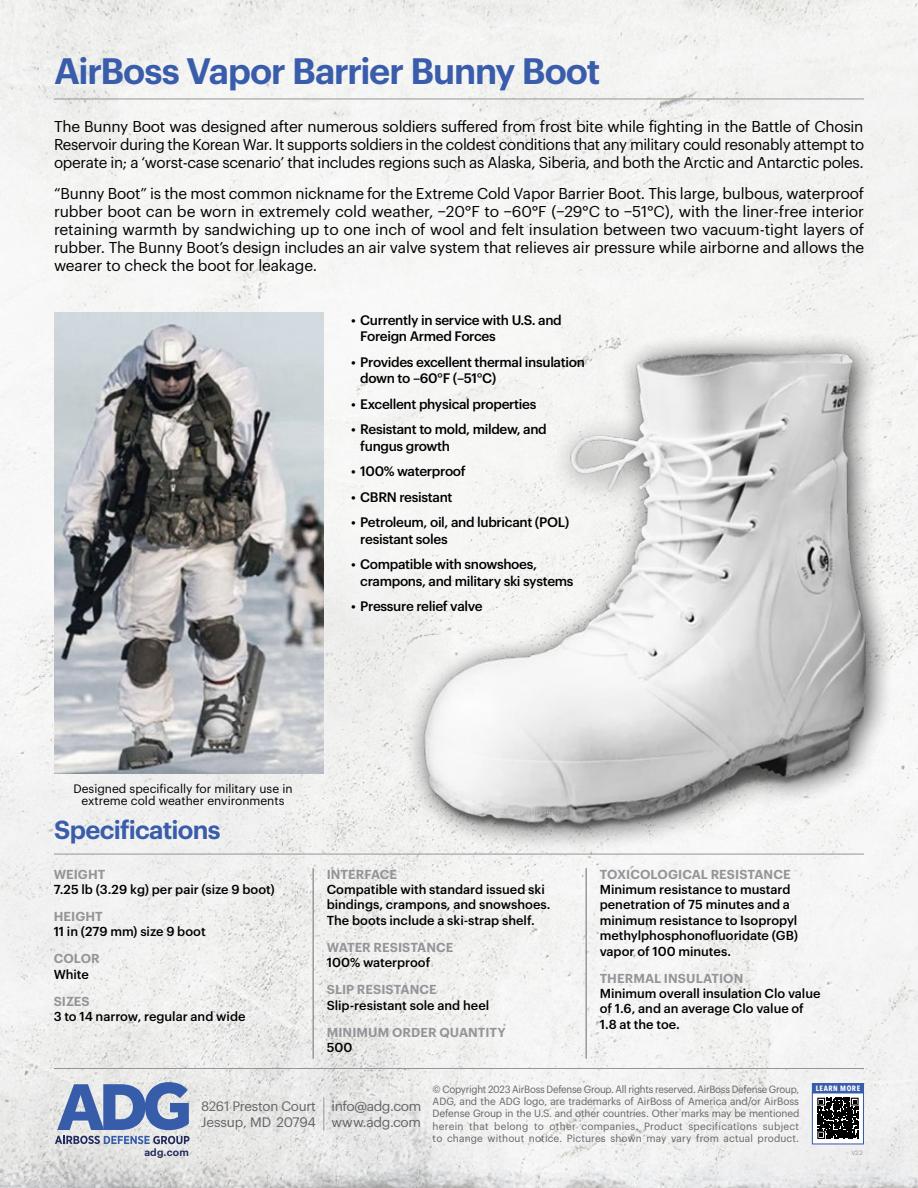
<style>
.page{position:relative;width:918px;height:1188px;background:#fff}
.page>*{position:absolute;margin:0;border:0;box-sizing:border-box;transform-origin:0 0}
.t1{font:600 36px "Graphik";letter-spacing:-.03em;color:#395daa}
.t2{font:600 25.5px "Graphik";letter-spacing:-.03em;color:#395daa}
.t3{font:15.3px/18px "Graphik";letter-spacing:-.02em;color:#000;text-align:justify}
.t4{font:500 13.5px/16.5px "Graphik";letter-spacing:-.025em;color:#000}
.t5{font:13.35px/16.5px "Graphik";letter-spacing:-.02em;color:#636466}
.t6{font:500 12.75px/15.5px "Graphik";color:#000}
.t7{font:600 12.75px "Graphik";letter-spacing:.005em;color:#939598}
.t8{font:12px/12px "Graphik";color:#000;text-align:center}
.t9{font:10.35px/12.3px "Graphik";letter-spacing:.015em;color:#636466;text-align:justify;scale:.94 1}
.t10{font:600 10.2px "Graphik";letter-spacing:.02em;color:#202a5d}
.t11{font:700 7.65px "Avenir Next Condensed";letter-spacing:.075em;color:#fff}
.t12{font:6.15px "Graphik";color:#939598}
</style>
<div class="page">
<img style="left:0;top:0;width:639px;height:1188px">
<img style="left:0;top:981px;width:404px;height:50px">
<div style="left:576px;top:0;width:342px;height:311px;background:#f3f3f2"></div>
<img style="left:639px;top:868px;width:279px;height:320px">
<img style="left:0;top:515px;width:505px;height:466px">
<div style="left:390px;top:332px;width:504px;height:562px;background:#f5f5f5"></div>
<img style="left:388px;top:311px;width:530px;height:557px">
<img style="left:54px;top:312px;width:270px;height:462px">
<hr style="left:313px;top:868px;width:1px;height:191px;background:#939598">
<hr style="left:586px;top:868px;width:1px;height:191px;background:#939598">
<hr style="left:54px;top:854px;width:810px;height:1px;background:#939598">
<hr style="left:54px;top:99px;width:810px;height:1px;background:#939598">
<hr style="left:54px;top:1068px;width:810px;height:1px;background:#939598">
<div style="left:812px;top:1092px;width:52px;height:52px;background:#fff;border:1px solid #395daa"></div>
<div style="left:812px;top:1084px;width:52px;height:9px;background:#395daa"></div>
<div style="left:812px;top:1083px;width:52px;height:10px;border:1px solid #395daa"></div>
<svg style="left:817px;top:1098px;width:42px;height:41px"></svg>
<svg style="left:57px;top:1082px;width:132px;height:48px"></svg>
<svg style="left:55px;top:1136px;width:135px;height:8px"></svg>
<hr style="left:323px;top:1097px;width:1px;height:34px;background:#939598">
<h1 class="t1" style="left:54px;top:43px;width:548px">AirBoss Vapor Barrier Bunny Boot</h1>
<p class="t3" style="left:54px;top:116px;width:812px">The Bunny Boot was designed after numerous soldiers suffered from frost bite while fighting in the Battle of Chosin Reservoir during the Korean War. It supports soldiers in the coldest conditions that any military could resonably attempt to operate in; a ‘worst-case scenario’ that includes regions such as Alaska, Siberia, and both the Arctic and Antarctic poles.</p>
<p class="t3" style="left:54px;top:183px;width:812px">“Bunny Boot” is the most common nickname for the Extreme Cold Vapor Barrier Boot. This large, bulbous, waterproof rubber boot can be worn in extremely cold weather, −20°F to −60°F (−29°C to −51°C), with the liner-free interior retaining warmth by sandwiching up to one inch of wool and felt insulation between two vacuum-tight layers of rubber. The Bunny Boot’s design includes an air valve system that relieves air pressure while airborne and allows the wearer to check the boot for leakage.</p>
<p class="t4" style="left:360px;top:310px;width:203px;text-indent:-9px">• Currently in service with U.S. and<br>Foreign Armed Forces</p>
<p class="t4" style="left:360px;top:352px;width:226px;text-indent:-9px">• Provides excellent thermal insulation down to –60°F (–51°C)</p>
<p class="t4" style="left:351px;top:394px;width:187px">• Excellent physical properties</p>
<p class="t4" style="left:360px;top:420px;width:188px;text-indent:-9px">• Resistant to mold, mildew, and fungus growth</p>
<p class="t4" style="left:351px;top:462px;width:116px">• 100% waterproof</p>
<p class="t4" style="left:351px;top:487px;width:103px">• CBRN resistant</p>
<p class="t4" style="left:360px;top:513px;width:211px;text-indent:-9px">• Petroleum, oil, and lubricant (POL) resistant soles</p>
<p class="t4" style="left:360px;top:555px;width:215px;text-indent:-9px">• Compatible with snowshoes, crampons, and military ski systems</p>
<p class="t4" style="left:351px;top:597px;width:133px">• Pressure relief valve</p>
<p class="t8" style="left:73px;top:782px;width:221px">Designed specifically for military use in extreme cold weather environments</p>
<h2 class="t2" style="left:54px;top:810px;width:168px">Specifications</h2>
<p class="t7" style="left:54px;top:864px;width:53px">WEIGHT</p>
<p class="t6" style="left:54px;top:881px;width:223px">7.25 lb (3.29 kg) per pair (size 9 boot)</p>
<p class="t7" style="left:54px;top:907px;width:51px">HEIGHT</p>
<p class="t6" style="left:54px;top:923px;width:154px">11 in (279 mm) size 9 boot</p>
<p class="t7" style="left:54px;top:949px;width:48px">COLOR</p>
<p class="t6" style="left:54px;top:965px;width:37px">White</p>
<p class="t7" style="left:54px;top:991px;width:38px">SIZES</p>
<p class="t6" style="left:54px;top:1008px;width:193px">3 to 14 narrow, regular and wide</p>
<p class="t7" style="left:327px;top:864px;width:72px">INTERFACE</p>
<p class="t6" style="left:327px;top:881px;width:225px">Compatible with standard issued ski bindings, crampons, and snowshoes.<br>The boots include a ski-strap shelf.</p>
<p class="t7" style="left:327px;top:937px;width:128px">WATER RESISTANCE</p>
<p class="t6" style="left:327px;top:954px;width:105px">100% waterproof</p>
<p class="t7" style="left:327px;top:980px;width:112px">SLIP RESISTANCE</p>
<p class="t6" style="left:327px;top:996px;width:164px">Slip-resistant sole and heel</p>
<p class="t7" style="left:327px;top:1022px;width:181px">MINIMUM ORDER QUANTITY</p>
<p class="t6" style="left:327px;top:1039px;width:27px">500</p>
<p class="t7" style="left:600px;top:864px;width:192px">TOXICOLOGICAL RESISTANCE</p>
<p class="t6" style="left:600px;top:881px;width:200px">Minimum resistance to mustard penetration of 75 minutes and a minimum resistance to Isopropyl methylphosphonofluoridate (GB) vapor of 100 minutes.</p>
<p class="t7" style="left:600px;top:968px;width:145px">THERMAL INSULATION</p>
<p class="t6" style="left:600px;top:985px;width:222px">Minimum overall insulation Clo value of 1.6, and an average Clo value of<br>1.8 at the toe.</p>
<p class="t5" style="left:201px;top:1097px;width:117px">8261 Preston Court<br>Jessup, MD 20794</p>
<p class="t5" style="left:332px;top:1097px;width:91px">info@adg.com www.adg.com</p>
<p class="t9" style="left:433px;top:1082px;width:392px">© Copyright 2023 AirBoss Defense Group. All rights reserved. AirBoss Defense Group, ADG, and the ADG logo, are trademarks of AirBoss of America and/or AirBoss Defense Group in the U.S. and other countries. Other marks may be mentioned herein that belong to other companies. Product specifications subject to change without notice. Pictures shown may vary from actual product.</p>
<p class="t11" style="left:816px;top:1084px;width:46px">LEARN MORE</p>
<p class="t10" style="left:144px;top:1145px;width:46px">adg.com</p>
<p class="t12" style="left:851px;top:1148px;width:13px">V2.2</p>
</div>
